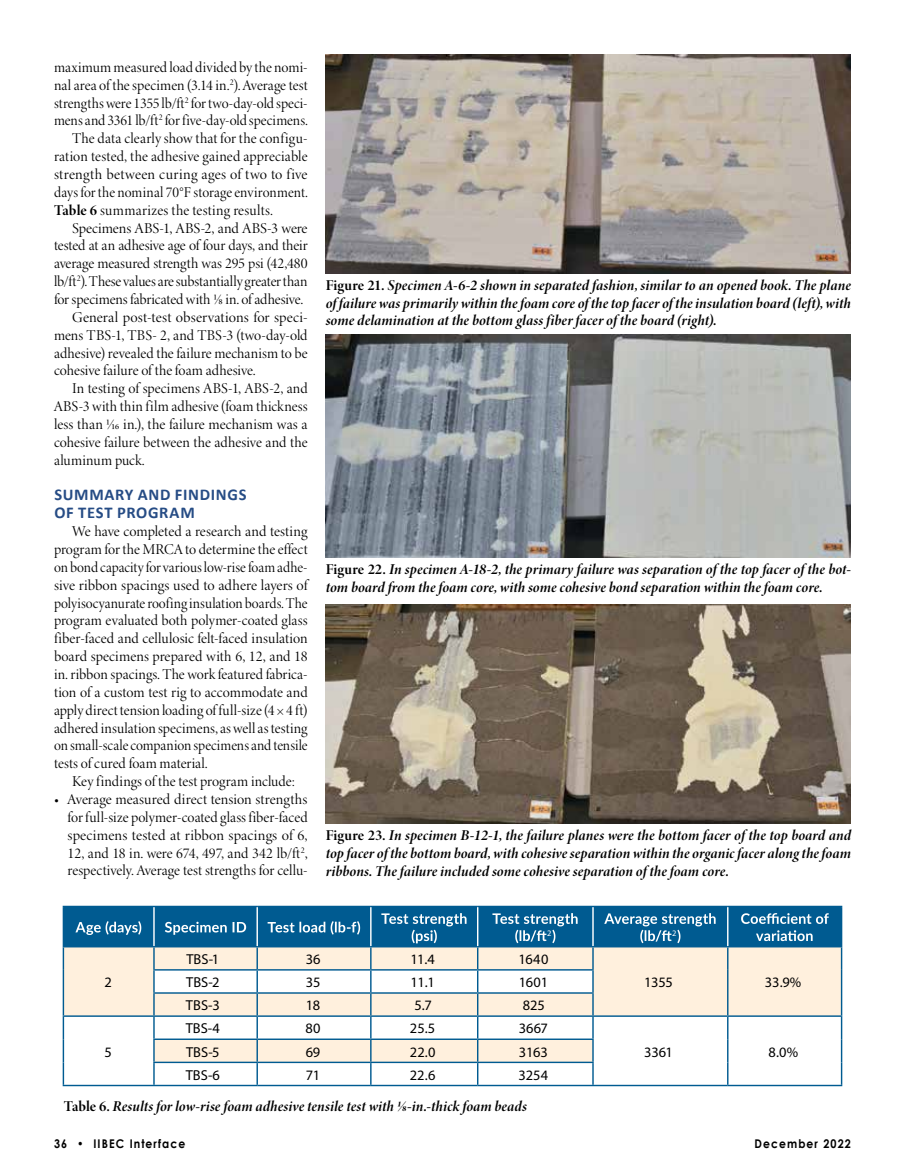
<style>
.page{position:relative;width:905px;height:1175px;background:#fff}
.page>*{position:absolute;margin:0;border:0;box-sizing:border-box;transform-origin:0 0}
.t1{font:700 16.5px/17.9px "Calibri";letter-spacing:.04em;color:#264c85}
.t2{font:15px/17.9px "Minion 3 Display";letter-spacing:.005em;color:#000;text-align:justify}
.t3{font:italic 700 15px/17.9px "Minion 3 Display";letter-spacing:.005em;color:#000;text-align:justify}
.t4{font:14.4px "Lato";color:#000}
.t5{font:700 12px "Century Gothic";letter-spacing:.1em;color:#000;scale:.9 1}
.t6{font:700 8.4px "Lato";color:#fff}
.s1{font-weight:700}
.s2{font-style:normal}
</style>
<div class="page">
<img style="left:326px;top:54px;width:524px;height:219px">
<img style="left:326px;top:604px;width:524px;height:220px">
<img style="left:326px;top:334px;width:524px;height:223px">
<hr style="left:840px;top:947px;width:2px;height:22px;background:#005b91">
<hr style="left:840px;top:969px;width:2px;height:24px;background:#005b91">
<hr style="left:840px;top:993px;width:2px;height:22px;background:#005b91">
<hr style="left:727px;top:1015px;width:115px;height:1px;background:#005b91">
<hr style="left:840px;top:1016px;width:2px;height:23px;background:#005b91">
<hr style="left:840px;top:1039px;width:2px;height:23px;background:#005b91">
<hr style="left:840px;top:1062px;width:2px;height:22px;background:#005b91">
<hr style="left:63px;top:1084px;width:91px;height:2px;background:#005b91">
<hr style="left:154px;top:1084px;width:103px;height:2px;background:#005b91">
<hr style="left:257px;top:1084px;width:114px;height:2px;background:#005b91">
<hr style="left:371px;top:1084px;width:106px;height:2px;background:#005b91">
<hr style="left:477px;top:1084px;width:116px;height:2px;background:#005b91">
<hr style="left:593px;top:1084px;width:134px;height:2px;background:#005b91">
<hr style="left:727px;top:1084px;width:115px;height:2px;background:#005b91">
<hr style="left:63px;top:905px;width:91px;height:2px;background:#005b91">
<hr style="left:154px;top:905px;width:103px;height:2px;background:#005b91">
<hr style="left:257px;top:905px;width:114px;height:2px;background:#005b91">
<hr style="left:371px;top:905px;width:106px;height:2px;background:#005b91">
<hr style="left:477px;top:905px;width:116px;height:2px;background:#005b91">
<hr style="left:593px;top:905px;width:134px;height:2px;background:#005b91">
<hr style="left:727px;top:905px;width:115px;height:2px;background:#005b91">
<hr style="left:840px;top:907px;width:2px;height:39px;background:#005b91">
<hr style="left:727px;top:946px;width:115px;height:1px;background:#005b91">
<svg style="left:63px;top:906px;width:778px;height:178px"></svg>
<p class="t2" style="left:54px;top:58px;width:255px">maximum measured load divided by the nomi-</p>
<p class="t2" style="left:54px;top:76px;width:255px">nal area of the specimen (3.14 in.<sup>2</sup>). Average test</p>
<p class="t2" style="left:54px;top:94px;width:255px">strengths were 1355 lb/ft<sup>2</sup> for two-day-old speci-</p>
<p class="t2" style="left:54px;top:112px;width:255px">mens and 3361 lb/ft<sup>2</sup> for five-day-old specimens.</p>
<p class="t2" style="left:72px;top:129px;width:237px">The data clearly show that for the configu-</p>
<p class="t2" style="left:54px;top:147px;width:255px">ration tested, the adhesive gained appreciable</p>
<p class="t2" style="left:54px;top:165px;width:255px">strength between curing ages of two to five</p>
<p class="t2" style="left:54px;top:183px;width:255px">days for the nominal 70°F storage environment.</p>
<p class="t2" style="left:54px;top:201px;width:220px"><span class="s1">Table 6</span> summarizes the testing results.</p>
<p class="t2" style="left:72px;top:219px;width:237px">Specimens ABS-1, ABS-2, and ABS-3 were</p>
<p class="t2" style="left:54px;top:237px;width:255px">tested at an adhesive age of four days, and their</p>
<p class="t2" style="left:54px;top:254px;width:255px">average measured strength was 295 psi (42,480</p>
<p class="t2" style="left:54px;top:272px;width:255px">lb/ft<sup>2</sup>). These values are substantially greater than</p>
<p class="t2" style="left:54px;top:290px;width:250px">for specimens fabricated with ⅛ in. of adhesive.</p>
<p class="t2" style="left:72px;top:308px;width:237px">General post-test observations for speci-</p>
<p class="t2" style="left:54px;top:326px;width:255px">mens TBS-1, TBS- 2, and TBS-3 (two-day-old</p>
<p class="t2" style="left:54px;top:344px;width:255px">adhesive) revealed the failure mechanism to be</p>
<p class="t2" style="left:54px;top:362px;width:203px">cohesive failure of the foam adhesive.</p>
<p class="t2" style="left:72px;top:379px;width:237px">In testing of specimens ABS-1, ABS-2, and</p>
<p class="t2" style="left:54px;top:397px;width:255px">ABS-3 with thin film adhesive (foam thickness</p>
<p class="t2" style="left:54px;top:415px;width:255px">less than 1/16 in.), the failure mechanism was a</p>
<p class="t2" style="left:54px;top:433px;width:255px">cohesive failure between the adhesive and the</p>
<p class="t2" style="left:54px;top:451px;width:92px">aluminum puck.</p>
<p class="t1" style="left:54px;top:486px;width:194px">SUMMARY AND FINDINGS<br>OF TEST PROGRAM</p>
<p class="t2" style="left:54px;top:522px;width:255px;text-indent:18px">We have completed a research and testing program for the MRCA to determine the effect on bond capacity for various low-rise foam adhe&shy;sive ribbon spacings used to adhere layers of polyisocyanurate roofing insulation boards. The program evaluated both polymer-coated glass fiber-faced and cellulosic felt-faced insulation board specimens prepared with 6, 12, and 18 in. ribbon spacings. The work featured fabrica&shy;tion of a custom test rig to accommodate and apply direct tension loading of full-size (4 × 4 ft) adhered insulation specimens, as well as testing on small-scale companion specimens and tensile tests of cured foam material.</p>
<p class="t2" style="left:72px;top:772px;width:224px">Key findings of the test program include:</p>
<p class="t2" style="left:68px;top:790px;width:242px;text-indent:-14px">• Average measured direct tension strengths for full-size polymer-coated glass fiber-faced specimens tested at ribbon spacings of 6, 12, and 18 in. were 674, 497, and 342 lb/ft<sup>2</sup>, respectively. Average test strengths for cellu-</p>
<p class="t3" style="left:326px;top:276px;width:526px"><span class="s2">Figure 21.</span> Specimen A-6-2 shown in separated fashion, similar to an opened book. The plane of failure was primarily within the foam core of the top facer of the insulation board (left), with some delamination at the bottom glass fiber facer of the board (right).</p>
<p class="t3" style="left:326px;top:560px;width:526px"><span class="s2">Figure 22.</span> In specimen A-18-2, the primary failure was separation of the top facer of the bot&shy;tom board from the foam core, with some cohesive bond separation within the foam core.</p>
<p class="t3" style="left:326px;top:826px;width:527px"><span class="s2">Figure 23.</span> In specimen B-12-1, the failure planes were the bottom facer of the top board and top facer of the bottom board, with cohesive separation within the organic facer along the foam ribbons. The failure included some cohesive separation of the foam core.</p>
<p class="t6" style="left:547px;top:928px;width:6px">2</p>
<p class="t6" style="left:672px;top:928px;width:6px">2</p>
<p class="t4" style="left:104px;top:973px;width:9px">2</p>
<p class="t4" style="left:186px;top:950px;width:34px">TBS-1</p>
<p class="t4" style="left:306px;top:950px;width:16px">36</p>
<p class="t4" style="left:410px;top:950px;width:26px">11.4</p>
<p class="t4" style="left:518px;top:950px;width:31px">1640</p>
<p class="t4" style="left:186px;top:973px;width:35px">TBS-2</p>
<p class="t4" style="left:306px;top:973px;width:16px">35</p>
<p class="t4" style="left:410px;top:973px;width:26px">11.1</p>
<p class="t4" style="left:519px;top:973px;width:31px">1601</p>
<p class="t4" style="left:644px;top:973px;width:30px">1355</p>
<p class="t4" style="left:764px;top:973px;width:38px">33.9%</p>
<p class="t4" style="left:186px;top:996px;width:35px">TBS-3</p>
<p class="t4" style="left:306px;top:996px;width:16px">18</p>
<p class="t4" style="left:414px;top:996px;width:19px">5.7</p>
<p class="t4" style="left:523px;top:996px;width:24px">825</p>
<p class="t4" style="left:186px;top:1019px;width:36px">TBS-4</p>
<p class="t4" style="left:305px;top:1019px;width:17px">80</p>
<p class="t4" style="left:410px;top:1019px;width:27px">25.5</p>
<p class="t4" style="left:519px;top:1019px;width:31px">3667</p>
<p class="t4" style="left:186px;top:1042px;width:35px">TBS-5</p>
<p class="t4" style="left:306px;top:1042px;width:16px">69</p>
<p class="t4" style="left:410px;top:1042px;width:27px">22.0</p>
<p class="t4" style="left:519px;top:1042px;width:31px">3163</p>
<p class="t4" style="left:644px;top:1042px;width:30px">3361</p>
<p class="t4" style="left:768px;top:1042px;width:31px">8.0%</p>
<p class="t4" style="left:186px;top:1066px;width:36px">TBS-6</p>
<p class="t4" style="left:306px;top:1066px;width:16px">71</p>
<p class="t4" style="left:410px;top:1066px;width:27px">22.6</p>
<p class="t4" style="left:518px;top:1066px;width:31px">3254</p>
<p class="t3" style="left:64px;top:1097px;width:464px"><span class="s2">Table 6.</span> Results for low-rise foam adhesive tensile test with ⅛-in.-thick foam beads</p>
<p class="t4" style="left:104px;top:1042px;width:9px">5</p>
<p class="t5" style="left:54px;top:1134px;width:147px">36 • IIBEC Interface</p>
<p class="t5" style="left:754px;top:1134px;width:109px">December 2022</p>
</div>
